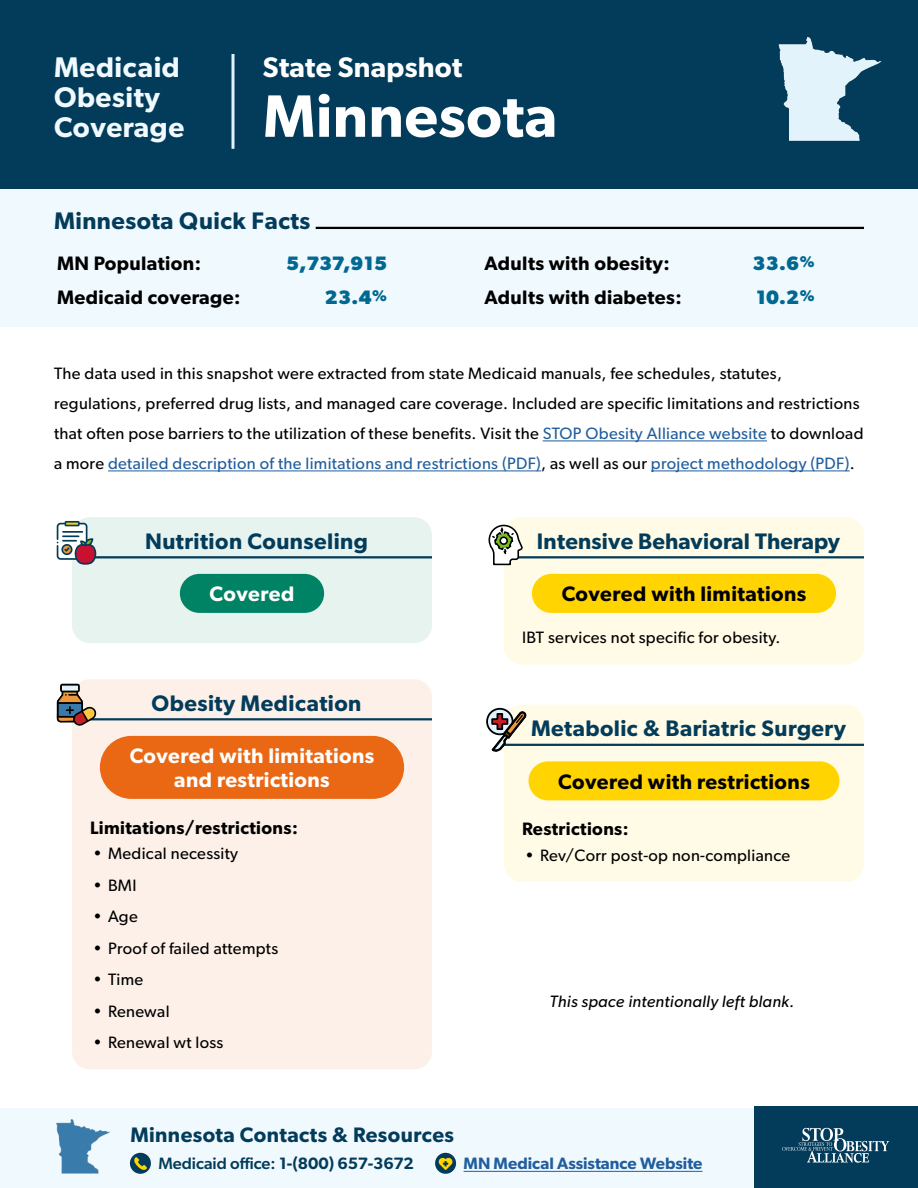
<style>
.page{position:relative;width:918px;height:1188px;background:#fff}
.page>*{position:absolute;margin:0;border:0;box-sizing:border-box;transform-origin:0 0}
.t1{font:600 60px "Gibson";letter-spacing:.01em;color:#fff}
.t2{font:600 28.5px/30px "Gibson";letter-spacing:.02em;color:#f0f9fe}
.t3{font:600 28.5px "Gibson";letter-spacing:.01em;color:#fff}
.QUick_Facts_Header{font:600 24px "Gibson";letter-spacing:.02em;color:#033c5a}
.YL_PC_Header{font:600 22.5px "Gibson";letter-spacing:.01em;color:#033c5a}
.Covered_Header{font:600 22.5px "Gibson";letter-spacing:.02em;color:#033c5a}
.OG_PC_Header_2line{font:600 22.5px "Gibson";letter-spacing:.02em;color:#033c5a}
.YL_PC-_Inline_Button{font:600 21px "Gibson";letter-spacing:.02em;color:#000}
.Covered-_Inline_Button{font:600 21px/24px "Gibson";letter-spacing:.02em;color:#fff;text-align:center}
.Contact_Header{font:600 21px "Gibson";letter-spacing:.02em;color:#033c5a}
.t4{font:600 19.5px "Gibson";letter-spacing:.02em;color:#000}
.t5{font:700 19.5px "Gibson";letter-spacing:.02em;color:#006891}
.OG_PC_Restrictions{font:600 18px "Gibson";letter-spacing:.02em;color:#000}
.YL_PC_Rest_Lim{font:600 18px "Gibson";letter-spacing:.02em;color:#000}
.YL_PC_Body{font:16.5px/30px "Gibson";letter-spacing:.02em;color:#000}
.t6{font:16.5px "Gibson";letter-spacing:.02em;color:#215e9e}
.t7{font:italic 16.5px "Gibson";letter-spacing:.02em;color:#000}
.t8{font:500 16.5px "Gibson";color:#033c5a}
.t9{font:600 16.5px "Gibson";color:#215e9e}
.s1{color:#215e9e}
.s2{color:#000}
.s3{font-weight:600}
</style>
<div class="page">
<div style="left:72px;top:517px;width:360px;height:126px;background:#e6f3ef;border-radius:18px"></div>
<div style="left:0;top:0;width:918px;height:192px;background:#033c5a"></div>
<hr style="left:231px;top:54px;width:3px;height:95px;background:#e1f4fe">
<div style="left:0;top:189px;width:918px;height:138px;background:#f0f9fe"></div>
<hr style="left:54px;top:227px;width:810px;height:2px;background:#000">
<div style="left:54px;top:225px;width:262px;height:7px;background:#f0f9fe"></div>
<hr style="left:72px;top:556px;width:360px;height:2px;background:#033c5a">
<div style="left:180px;top:574px;width:144px;height:39px;background:#008364;border-radius:20px"></div>
<div style="left:72px;top:679px;width:360px;height:144px;background:#fdf0e8;border-radius:18px"></div>
<hr style="left:72px;top:718px;width:360px;height:2px;background:#033c5a">
<div style="left:100px;top:736px;width:304px;height:63px;background:#ea6814;border-radius:32px"></div>
<div style="left:72px;top:809px;width:360px;height:260px;background:#fdf0e8"></div>
<svg style="left:57px;top:521px;width:39px;height:43px"></svg>
<svg style="left:57px;top:684px;width:40px;height:42px"></svg>
<div style="left:504px;top:517px;width:360px;height:126px;background:#fffbe6;border-radius:18px"></div>
<hr style="left:504px;top:556px;width:360px;height:2px;background:#033c5a">
<div style="left:532px;top:574px;width:304px;height:39px;background:#ffd400;border-radius:20px"></div>
<div style="left:504px;top:629px;width:360px;height:35px;background:#fffbe6"></div>
<div style="left:504px;top:705px;width:360px;height:126px;background:#fffbe6;border-radius:18px"></div>
<hr style="left:504px;top:744px;width:360px;height:2px;background:#033c5a">
<div style="left:529px;top:761px;width:310px;height:39px;background:#ffd400;border-radius:20px"></div>
<div style="left:504px;top:817px;width:360px;height:65px;background:#fffbe6"></div>
<svg style="left:488px;top:525px;width:36px;height:40px"></svg>
<div style="left:500px;top:537px;width:7px;height:7px;background:#fff;border-radius:50%"></div>
<div style="left:499px;top:536px;width:9px;height:9px;border:2px solid #000;border-radius:50%"></div>
<svg style="left:487px;top:709px;width:26px;height:25px"></svg>
<div style="left:486px;top:708px;width:27px;height:27px;border:2px solid #000;border-radius:50%"></div>
<svg style="left:490px;top:712px;width:36px;height:39px"></svg>
<div style="left:0;top:1108px;width:754px;height:56px;background:#f0f9fe"></div>
<div style="left:0;top:1138px;width:754px;height:50px;background:#f0f9fe"></div>
<hr style="left:464px;top:1171px;width:238px;height:1px;background:#215e9e">
<img style="left:56px;top:1119px;width:54px;height:55px">
<div style="left:130px;top:1153px;width:21px;height:21px;background:#033c5a;border-radius:50%"></div>
<svg style="left:134px;top:1157px;width:13px;height:13px"></svg>
<svg style="left:435px;top:1153px;width:21px;height:21px"></svg>
<svg style="left:439px;top:1156px;width:14px;height:15px"></svg>
<div style="left:754px;top:1106px;width:164px;height:82px;background:#033c5a"></div>
<svg style="left:782px;top:1128px;width:107px;height:35px"></svg>
<img style="left:778px;top:37px;width:104px;height:104px">
<hr style="left:543px;top:441px;width:224px;height:1px;background:#215e9e">
<hr style="left:108px;top:471px;width:433px;height:1px;background:#215e9e">
<hr style="left:651px;top:471px;width:199px;height:1px;background:#215e9e">
<h1 class="t2" style="left:54px;top:51px;width:132px">Medicaid<br>Obesity<br>Coverage</h1>
<h1 class="t3" style="left:263px;top:50px;width:201px">State Snapshot</h1>
<h1 class="t1" style="left:263px;top:80px;width:296px">Minnesota</h1>
<h2 class="QUick_Facts_Header" style="left:54px;top:206px;width:258px">Minnesota Quick Facts</h2>
<p class="t4" style="left:57px;top:251px;width:146px">MN Population:</p>
<p class="t5" style="left:286px;top:251px;width:102px">5,737,915</p>
<p class="t4" style="left:57px;top:286px;width:185px">Medicaid coverage:</p>
<p class="t5" style="left:325px;top:286px;width:64px">23.4<sup>%</sup></p>
<p class="t4" style="left:484px;top:251px;width:187px">Adults with obesity:</p>
<p class="t5" style="left:752px;top:251px;width:64px">33.6<sup>%</sup></p>
<p class="t4" style="left:484px;top:286px;width:199px">Adults with diabetes:</p>
<p class="t5" style="left:756px;top:286px;width:60px">10.2<sup>%</sup></p>
<p class="YL_PC_Body" style="left:54px;top:358px;width:811px">The data used in this snapshot were extracted from state Medicaid manuals, fee schedules, statutes, regulations, preferred drug lists, and managed care coverage. Included are specific limitations and restrictions that often pose barriers to the utilization of these benefits. Visit the <span class="s1">STOP Obesity Alliance website</span> to download</p>
<p class="t6" style="left:54px;top:453px;width:802px"><span class="s2">a more</span> detailed description of the limitations and restrictions (PDF)<span class="s2">, as well as our</span> project methodology (PDF)<span class="s2">.</span></p>
<h2 class="Covered_Header" style="left:145px;top:527px;width:224px">Nutrition Counseling</h2>
<h3 class="Covered-_Inline_Button" style="left:210px;top:581px;width:86px">Covered</h3>
<h2 class="OG_PC_Header_2line" style="left:152px;top:689px;width:211px">Obesity Medication</h2>
<h3 class="Covered-_Inline_Button" style="left:130px;top:743px;width:246px">Covered with limitations and restrictions</h3>
<p class="OG_PC_Restrictions" style="left:90px;top:817px;width:209px">Limitations/restrictions:</p>
<p class="YL_PC_Body" style="left:93px;top:838px;width:147px">• Medical necessity</p>
<p class="YL_PC_Body" style="left:93px;top:870px;width:45px">• BMI</p>
<p class="YL_PC_Body" style="left:93px;top:901px;width:46px">• Age</p>
<p class="YL_PC_Body" style="left:93px;top:933px;width:187px">• Proof of failed attempts</p>
<p class="YL_PC_Body" style="left:93px;top:964px;width:52px">• Time</p>
<p class="YL_PC_Body" style="left:93px;top:996px;width:78px">• Renewal</p>
<p class="YL_PC_Body" style="left:93px;top:1027px;width:132px">• Renewal wt loss</p>
<h2 class="YL_PC_Header" style="left:537px;top:527px;width:305px">Intensive Behavioral Therapy</h2>
<h3 class="YL_PC-_Inline_Button" style="left:562px;top:581px;width:246px">Covered with limitations</h3>
<p class="YL_PC_Body" style="left:522px;top:622px;width:260px">IBT services not specific for obesity.</p>
<h2 class="YL_PC_Header" style="left:531px;top:715px;width:316px">Metabolic &amp; Bariatric Surgery</h2>
<h3 class="YL_PC-_Inline_Button" style="left:558px;top:769px;width:253px">Covered with restrictions</h3>
<p class="YL_PC_Rest_Lim" style="left:522px;top:818px;width:108px">Restrictions:</p>
<p class="YL_PC_Body" style="left:525px;top:840px;width:267px">• Rev/Corr post-op non-compliance</p>
<p class="t7" style="left:550px;top:991px;width:246px">This space intentionally left blank.</p>
<h2 class="Contact_Header" style="left:130px;top:1122px;width:325px">Minnesota Contacts &amp; Resources</h2>
<p class="t8" style="left:158px;top:1154px;width:257px">Medicaid office: <span class="s3">1-(800) 657-3672</span></p>
<p class="t9" style="left:464px;top:1154px;width:240px">MN Medical Assistance Website</p>
</div>
